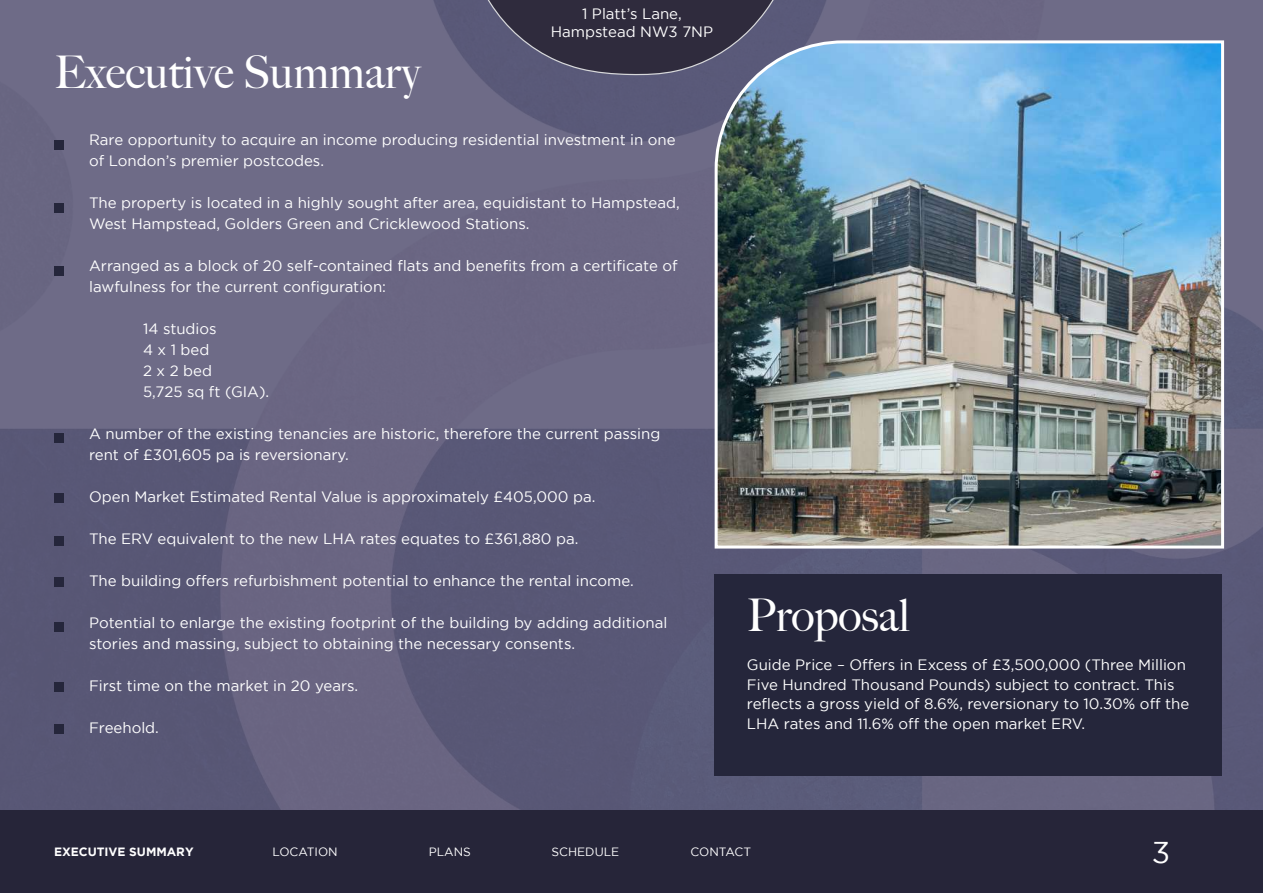
<style>
.page{position:relative;width:1263px;height:893px;background:#fff}
.page>*{position:absolute;margin:0;border:0;box-sizing:border-box;transform-origin:0 0}
.t1{font:45px "Big Caslon FB";color:#fff}
.t2{font:30px "Gotham";color:#fff}
.t3{font:15px/21px "Gotham";color:#fff}
.t4{font:12px "Gotham";color:#fff}
.t5{font:700 12px "Gotham";color:#fff}
</style>
<div class="page">
<img style="left:0;top:0;width:1263px;height:810px">
<img style="left:713px;top:39px;width:512px;height:511px">
<div style="left:0;top:810px;width:1263px;height:83px;background:#262539"></div>
<div style="left:54px;top:140px;width:10px;height:10px;background:#25263b"></div>
<div style="left:54px;top:203px;width:10px;height:10px;background:#25263b"></div>
<div style="left:54px;top:266px;width:10px;height:9px;background:#25263b"></div>
<div style="left:54px;top:433px;width:10px;height:10px;background:#25263b"></div>
<div style="left:54px;top:493px;width:10px;height:10px;background:#25263b"></div>
<div style="left:54px;top:536px;width:10px;height:9px;background:#25263b"></div>
<div style="left:54px;top:577px;width:10px;height:10px;background:#25263b"></div>
<div style="left:54px;top:622px;width:10px;height:9px;background:#25263b"></div>
<div style="left:54px;top:682px;width:10px;height:10px;background:#25263b"></div>
<div style="left:54px;top:724px;width:10px;height:9px;background:#25263b"></div>
<div style="left:715px;top:574px;width:506px;height:201px;background:#25263b"></div>
<svg style="left:473px;top:0;width:316px;height:76px;background:#424056"></svg>
<p class="t3" style="left:551px;top:5px;width:164px;line-height:18px;text-align:center">1 Platt’s Lane,<br>Hampstead NW3 7NP</p>
<h1 class="t1" style="left:54px;top:46px;width:368px">Executive Summary</h1>
<p class="t3" style="left:89px;top:129px;width:588px">Rare opportunity to acquire an income producing residential investment in one of London’s premier postcodes.</p>
<p class="t3" style="left:89px;top:192px;width:592px">The property is located in a highly sought after area, equidistant to Hampstead,<br>West Hampstead, Golders Green and Cricklewood Stations.</p>
<p class="t3" style="left:89px;top:255px;width:590px">Arranged as a block of 20 self-contained flats and benefits from a certificate of lawfulness for the current configuration:</p>
<p class="t3" style="left:143px;top:318px;width:128px">14 studios<br>4 x 1 bed<br>2 x 2 bed<br>5,725 sq ft (GIA).</p>
<p class="t3" style="left:89px;top:423px;width:573px">A number of the existing tenancies are historic, therefore the current passing rent of £301,605 pa is reversionary.</p>
<p class="t3" style="left:89px;top:486px;width:508px">Open Market Estimated Rental Value is approximately £405,000 pa.</p>
<p class="t3" style="left:89px;top:528px;width:491px">The ERV equivalent to the new LHA rates equates to £361,880 pa.</p>
<p class="t3" style="left:89px;top:570px;width:546px">The building offers refurbishment potential to enhance the rental income.</p>
<p class="t3" style="left:89px;top:612px;width:580px">Potential to enlarge the existing footprint of the building by adding additional stories and massing, subject to obtaining the necessary consents.</p>
<p class="t3" style="left:89px;top:675px;width:271px">First time on the market in 20 years.</p>
<p class="t3" style="left:89px;top:717px;width:71px">Freehold.</p>
<h1 class="t1" style="left:747px;top:589px;width:164px">Proposal</h1>
<p class="t3" style="left:747px;top:655px;width:444px;line-height:19.5px">Guide Price – Offers in Excess of £3,500,000 (Three Million Five Hundred Thousand Pounds) subject to contract. This reflects a gross yield of 8.6%, reversionary to 10.30% off the LHA rates and 11.6% off the open market ERV.</p>
<p class="t5" style="left:54px;top:845px;width:141px">EXECUTIVE SUMMARY</p>
<p class="t4" style="left:272px;top:845px;width:67px">LOCATION</p>
<p class="t4" style="left:429px;top:845px;width:44px">PLANS</p>
<p class="t4" style="left:552px;top:845px;width:69px">SCHEDULE</p>
<p class="t4" style="left:691px;top:845px;width:62px">CONTACT</p>
<h2 class="t2" style="left:1152px;top:835px;width:20px">3</h2>
</div>
